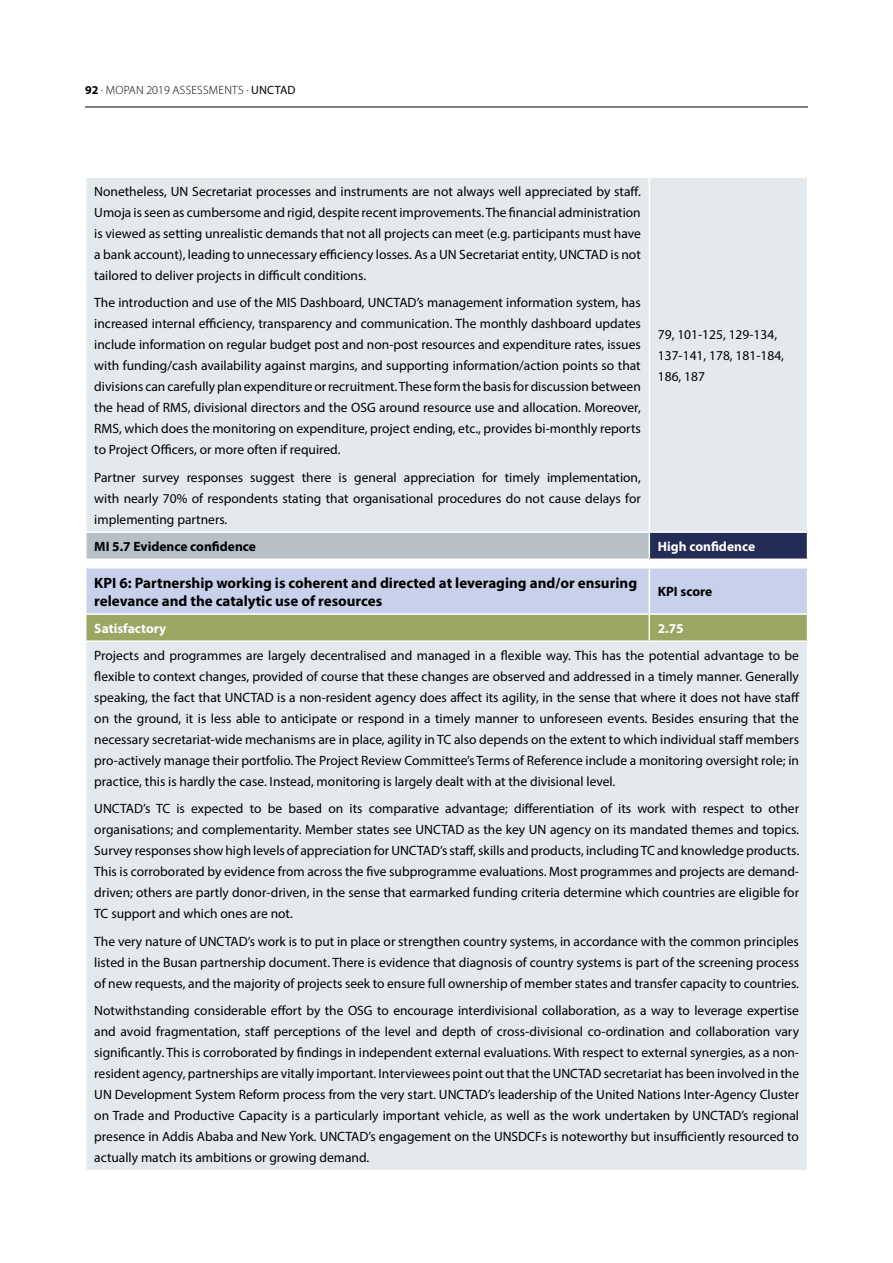
<style>
.page{position:relative;width:893px;height:1263px;background:#fff}
.page>*{position:absolute;margin:0;border:0;box-sizing:border-box;transform-origin:0 0}
.t1{font:700 15px/18px "Myriad Pro";color:#000}
.t2{font:13.5px/21px "Myriad Pro";color:#000;text-align:justify}
.t3{font:700 13.5px "Myriad Pro";color:#000}
.t4{font:700 13.5px "Myriad Pro";color:#fff}
.t5{font:300 12px "Myriad Pro";letter-spacing:.02em;color:#000}
.s1{font-weight:700}
.s2{font-weight:400}
</style>
<div class="page">
<hr style="left:85px;top:107px;width:723px;height:1px;background:#000">
<div style="left:87px;top:178px;width:720px;height:992px;background:#e3e9ec"></div>
<hr style="left:649px;top:178px;width:1px;height:353px;background:#fff">
<hr style="left:85px;top:531px;width:564px;height:2px;background:#fff">
<hr style="left:649px;top:531px;width:159px;height:2px;background:#fff">
<svg style="left:86px;top:533px;width:722px;height:107px;background:#b8c1bf"></svg>
<hr style="left:85px;top:640px;width:564px;height:2px;background:#fff">
<hr style="left:649px;top:640px;width:159px;height:2px;background:#fff">
<p class="t5" style="left:85px;top:83px;width:212px"><span class="s1">92</span> . MOPAN 2019 ASSESSMENTS . <span class="s2">UNCTAD</span></p>
<p class="t2" style="left:94px;top:181px;width:548px">Nonetheless, UN Secretariat processes and instruments are not always well appreciated by staff.<br>Umoja is seen as cumbersome and rigid, despite recent improvements. The financial administration is viewed as setting unrealistic demands that not all projects can meet (e.g. participants must have a bank account), leading to unnecessary efficiency losses. As a UN Secretariat entity, UNCTAD is not tailored to deliver projects in difficult conditions.</p>
<p class="t2" style="left:94px;top:292px;width:548px">The introduction and use of the MIS Dashboard, UNCTAD’s management information system, has increased internal efficiency, transparency and communication. The monthly dashboard updates include information on regular budget post and non-post resources and expenditure rates, issues with funding/cash availability against margins, and supporting information/action points so that divisions can carefully plan expenditure or recruitment. These form the basis for discussion between the head of RMS, divisional directors and the OSG around resource use and allocation. Moreover, RMS, which does the monitoring on expenditure, project ending, etc., provides bi-monthly reports to Project Officers, or more often if required.</p>
<p class="t2" style="left:94px;top:466px;width:548px">Partner survey responses suggest there is general appreciation for timely implementation, with nearly 70% of respondents stating that organisational procedures do not cause delays for implementing partners.</p>
<p class="t2" style="left:658px;top:324px;width:128px;text-align:left">79, 101-125, 129-134,<br>137-141, 178, 181-184,<br>186, 187</p>
<p class="t3" style="left:94px;top:537px;width:163px">MI 5.7 Evidence confidence</p>
<p class="t4" style="left:658px;top:537px;width:99px">High confidence</p>
<p class="t1" style="left:94px;top:573px;width:544px">KPI 6: Partnership working is coherent and directed at leveraging and/or ensuring relevance and the catalytic use of resources</p>
<p class="t3" style="left:658px;top:583px;width:56px">KPI score</p>
<p class="t4" style="left:94px;top:619px;width:74px">Satisfactory</p>
<p class="t4" style="left:658px;top:619px;width:27px">2.75</p>
<p class="t2" style="left:94px;top:645px;width:707px">Projects and programmes are largely decentralised and managed in a flexible way. This has the potential advantage to be flexible to context changes, provided of course that these changes are observed and addressed in a timely manner. Generally speaking, the fact that UNCTAD is a non-resident agency does affect its agility, in the sense that where it does not have staff on the ground, it is less able to anticipate or respond in a timely manner to unforeseen events. Besides ensuring that the necessary secretariat-wide mechanisms are in place, agility in TC also depends on the extent to which individual staff members pro-actively manage their portfolio. The Project Review Committee’s Terms of Reference include a monitoring oversight role; in practice, this is hardly the case. Instead, monitoring is largely dealt with at the divisional level.</p>
<p class="t2" style="left:94px;top:798px;width:706px">UNCTAD’s TC is expected to be based on its comparative advantage; differentiation of its work with respect to other organisations; and complementarity. Member states see UNCTAD as the key UN agency on its mandated themes and topics.<br>Survey responses show high levels of appreciation for UNCTAD’s staff, skills and products, including TC and knowledge products.<br>This is corroborated by evidence from across the five subprogramme evaluations. Most programmes and projects are demand&shy;driven; others are partly donor-driven, in the sense that earmarked funding criteria determine which countries are eligible for TC support and which ones are not.</p>
<p class="t2" style="left:94px;top:930px;width:706px">The very nature of UNCTAD’s work is to put in place or strengthen country systems, in accordance with the common principles listed in the Busan partnership document. There is evidence that diagnosis of country systems is part of the screening process of new requests, and the majority of projects seek to ensure full ownership of member states and transfer capacity to countries.</p>
<p class="t2" style="left:94px;top:1000px;width:706px">Notwithstanding considerable effort by the OSG to encourage interdivisional collaboration, as a way to leverage expertise and avoid fragmentation, staff perceptions of the level and depth of cross-divisional co-ordination and collaboration vary significantly. This is corroborated by findings in independent external evaluations. With respect to external synergies, as a non&shy;resident agency, partnerships are vitally important. Interviewees point out that the UNCTAD secretariat has been involved in the UN Development System Reform process from the very start. UNCTAD’s leadership of the United Nations Inter-Agency Cluster on Trade and Productive Capacity is a particularly important vehicle, as well as the work undertaken by UNCTAD’s regional presence in Addis Ababa and New York. UNCTAD’s engagement on the UNSDCFs is noteworthy but insufficiently resourced to actually match its ambitions or growing demand.</p>
</div>
